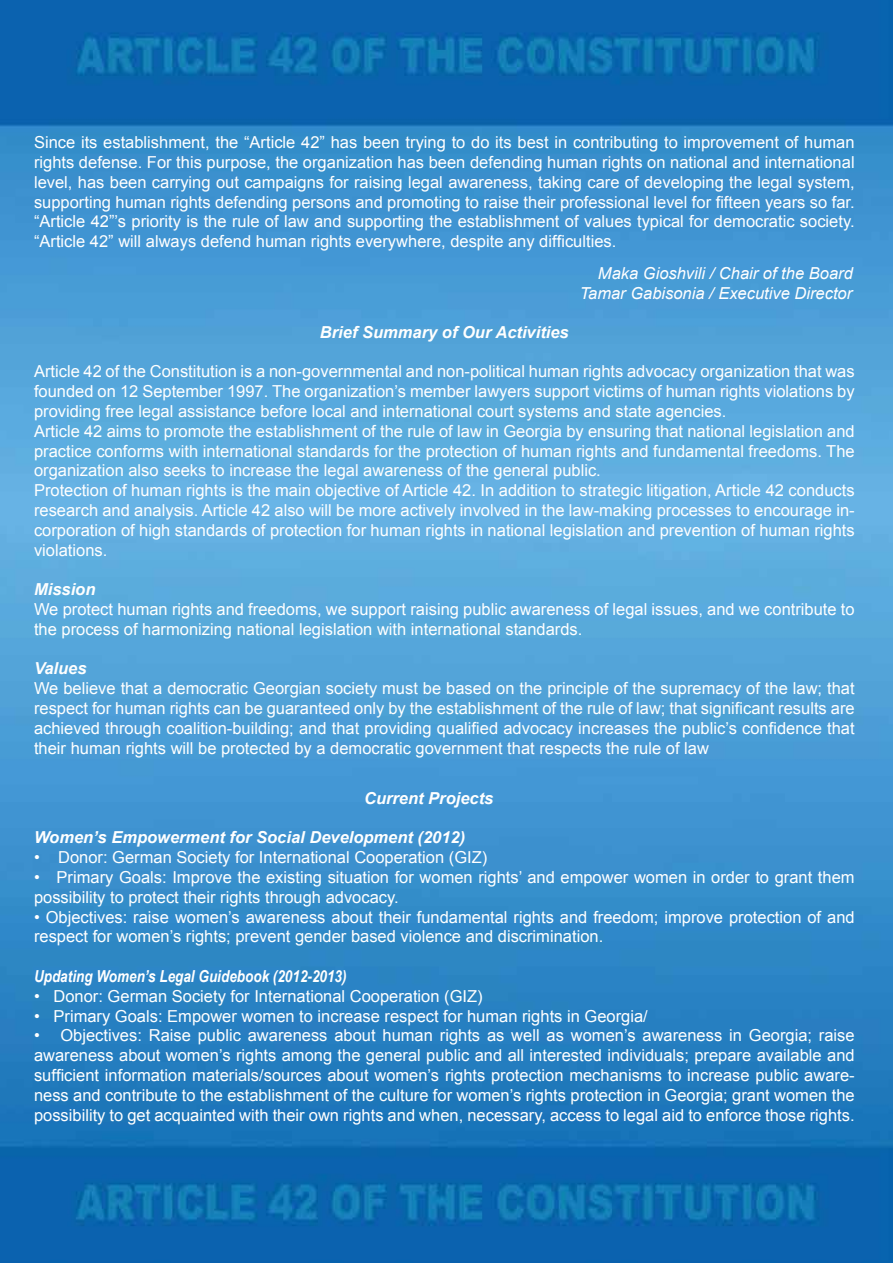
<style>
.page{position:relative;width:893px;height:1263px;background:#fff}
.page>*{position:absolute;margin:0;border:0;box-sizing:border-box;transform-origin:0 0}
.t1{font:16.5px/19.8px "Arial";color:#fff}
.t2{font:italic 700 16.5px "Arial";color:#fff}
.t3{font:italic 16.5px/19.8px "Arial";color:#fff;text-align:right}
.t4{font:italic 700 16.5px "Arial Narrow";color:#fff}
</style>
<div class="page">
<img style="left:0;top:0;width:893px;height:1263px">
<p class="t1" style="left:34px;top:133px;width:822px;text-align:justify">Since its establishment, the “Article 42” has been trying to do its best in contributing to improvement of human rights defense. For this purpose, the organization has been defending human rights on national and international level, has been carrying out campaigns for raising legal awareness, taking care of developing the legal system, supporting human rights defending persons and promoting to raise their professional level for fifteen years so far. “Article 42”’s priority is the rule of law and supporting the establishment of values typical for democratic society. “Article 42” will always defend human rights everywhere, despite any difficulties.</p>
<p class="t3" style="left:580px;top:263px;width:274px">Maka Gioshvili / Chair of the Board<br>Tamar Gabisonia / Executive Director</p>
<p class="t2" style="left:320px;top:321px;width:250px">Brief Summary of Our Activities</p>
<p class="t1" style="left:34px;top:362px;width:822px">Article 42 of the Constitution is a non-governmental and non-political human rights advocacy organization that was founded on 12 September 1997. The organization’s member lawyers support victims of human rights violations by providing free legal assistance before local and international court systems and state agencies.<br>Article 42 aims to promote the establishment of the rule of law in Georgia by ensuring that national legislation and practice conforms with international standards for the protection of human rights and fundamental freedoms. The organization also seeks to increase the legal awareness of the general public.<br>Protection of human rights is the main objective of Article 42. In addition to strategic litigation, Article 42 conducts research and analysis. Article 42 also will be more actively involved in the law-making processes to encourage in&shy;corporation of high standards of protection for human rights in national legislation and prevention of human rights violations.</p>
<p class="t2" style="left:34px;top:579px;width:63px">Mission</p>
<p class="t1" style="left:34px;top:599px;width:822px">We protect human rights and freedoms, we support raising public awareness of legal issues, and we contribute to the process of harmonizing national legislation with international standards.</p>
<p class="t2" style="left:34px;top:658px;width:54px">Values</p>
<p class="t1" style="left:34px;top:679px;width:822px;text-align:justify">We believe that a democratic Georgian society must be based on the principle of the supremacy of the law; that respect for human rights can be guaranteed only by the establishment of the rule of law; that significant results are achieved through coalition-building; and that providing qualified advocacy increases the public’s confidence that their human rights will be protected by a democratic government that respects the rule of law</p>
<p class="t2" style="left:364px;top:787px;width:131px">Current Projects</p>
<p class="t2" style="left:34px;top:827px;width:433px">Women’s Empowerment for Social Development (2012)</p>
<p class="t1" style="left:34px;top:848px;width:455px">• Donor: German Society for International Cooperation (GIZ)</p>
<p class="t1" style="left:34px;top:867px;width:822px">• Primary Goals: Improve the existing situation for women rights’ and empower women in order to grant them possibility to protect their rights through advocacy.</p>
<p class="t1" style="left:34px;top:907px;width:822px">• Objectives: raise women’s awareness about their fundamental rights and freedom; improve protection of and respect for women’s rights; prevent gender based violence and discrimination.</p>
<p class="t4" style="left:34px;top:964px;width:314px">Updating Women’s Legal Guidebook (2012-2013)</p>
<p class="t1" style="left:34px;top:986px;width:450px">• Donor: German Society for International Cooperation (GIZ)</p>
<p class="t1" style="left:34px;top:1006px;width:615px">• Primary Goals: Empower women to increase respect for human rights in Georgia/</p>
<p class="t1" style="left:34px;top:1026px;width:822px;text-align:justify">• Objectives: Raise public awareness about human rights as well as women’s awareness in Georgia; raise awareness about women’s rights among the general public and all interested individuals; prepare available and sufficient information materials/sources about women’s rights protection mechanisms to increase public aware&shy;ness and contribute to the establishment of the culture for women’s rights protection in Georgia; grant women the possibility to get acquainted with their own rights and when, necessary, access to legal aid to enforce those rights.</p>
</div>
